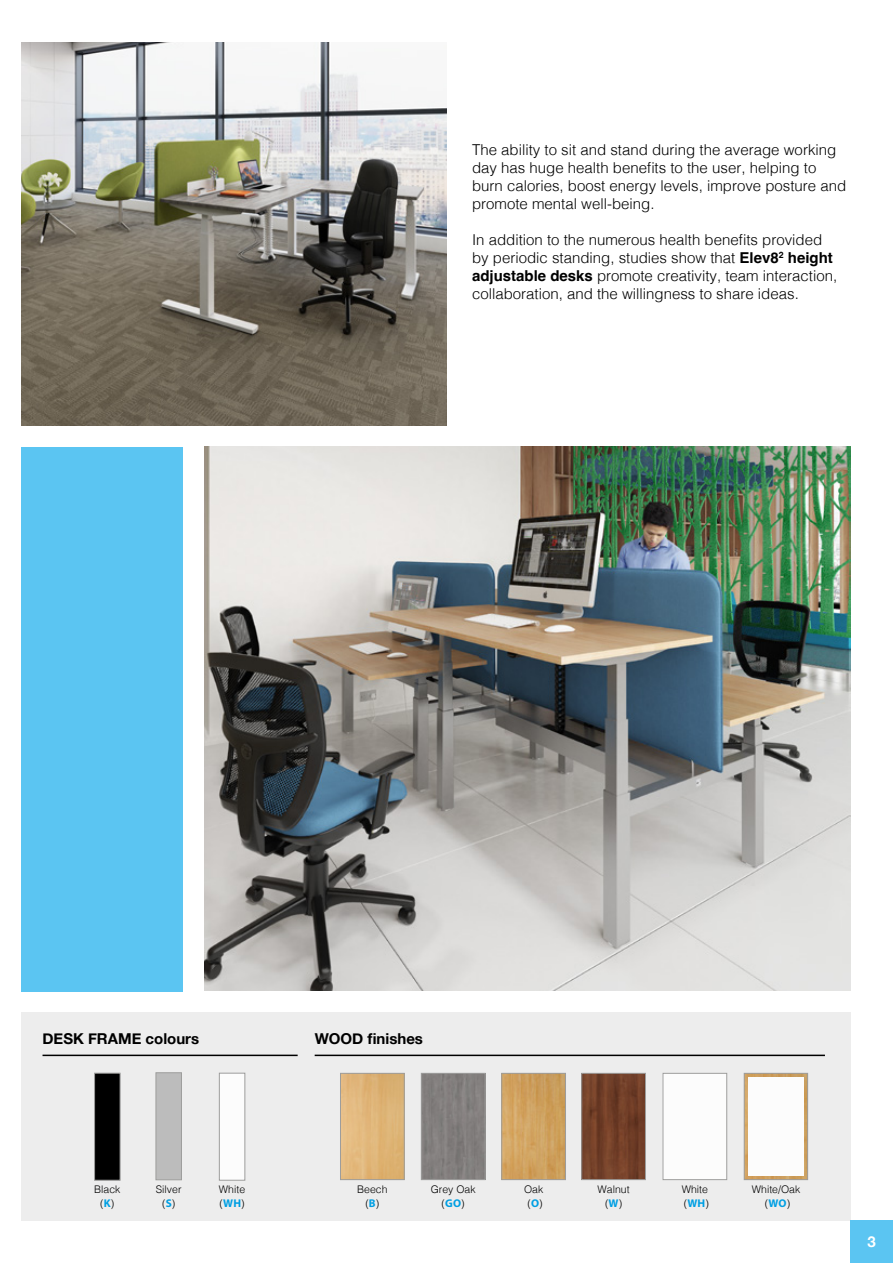
<style>
.page{position:relative;width:893px;height:1263px;background:#fff}
.page>*{position:absolute;margin:0;border:0;box-sizing:border-box;transform-origin:0 0}
.t1{font:300 15px/18px "Helvetica";color:#000}
.t2{font:700 15px "Helvetica Neue";color:#000}
.t3{font:700 15px "Helvetica Neue";color:#fff}
.t4{font:300 10.5px/13.5px "Helvetica";color:#000;text-align:center}
.s1{font-weight:700}
.s2{font-family:"Myriad Pro";font-weight:700;font-size:11.25px;color:#009fe3}
</style>
<div class="page">
<div style="left:21px;top:1012px;width:829px;height:208px;background:#ededed"></div>
<img style="left:746px;top:1075px;width:60px;height:103px">
<div style="left:744px;top:1073px;width:64px;height:107px;border:1px solid #9d9d9c"></div>
<div style="left:748px;top:1077px;width:56px;height:98px;background:#fcfcfc"></div>
<div style="left:21px;top:448px;width:162px;height:544px;background:#5bc5f2"></div>
<img style="left:342px;top:1075px;width:61px;height:103px">
<div style="left:340px;top:1073px;width:65px;height:107px;border:1px solid #9d9d9c"></div>
<img style="left:423px;top:1075px;width:60px;height:103px">
<div style="left:421px;top:1073px;width:64px;height:107px;border:1px solid #9d9d9c"></div>
<img style="left:503px;top:1075px;width:61px;height:103px">
<div style="left:501px;top:1073px;width:65px;height:107px;border:1px solid #9d9d9c"></div>
<img style="left:583px;top:1075px;width:61px;height:103px">
<div style="left:581px;top:1073px;width:65px;height:107px;border:1px solid #9d9d9c"></div>
<div style="left:665px;top:1075px;width:60px;height:103px;background:#fcfcfc"></div>
<div style="left:663px;top:1073px;width:64px;height:107px;border:1px solid #9d9d9c"></div>
<svg style="left:219px;top:1072px;width:27px;height:109px"></svg>
<svg style="left:155px;top:1072px;width:27px;height:108px;background:#babab9"></svg>
<svg style="left:94px;top:1072px;width:27px;height:109px;background:#131313"></svg>
<hr style="left:315px;top:1054px;width:510px;height:2px;background:#000">
<hr style="left:43px;top:1054px;width:255px;height:2px;background:#000">
<img style="left:21px;top:43px;width:425px;height:382px">
<img style="left:204px;top:446px;width:646px;height:545px">
<div style="left:850px;top:1220px;width:43px;height:43px;background:#5bc5f2"></div>
<p class="t1" style="left:472px;top:140px;width:376px">The ability to sit and stand during the average working day has huge health benefits to the user, helping to burn calories, boost energy levels, improve posture and promote mental well-being.</p>
<p class="t1" style="left:472px;top:230px;width:367px">In addition to the numerous health benefits provided by periodic standing, studies show that <span class="s1">Elev8</span><sup>2</sup> <span class="s1">height adjustable desks</span> promote creativity, team interaction, collaboration, and the willingness to share ideas.</p>
<p class="t2" style="left:43px;top:1026px;width:158px">DESK FRAME colours</p>
<p class="t2" style="left:315px;top:1026px;width:110px">WOOD finishes</p>
<p class="t4" style="left:94px;top:1182px;width:28px">Black (<span class="s2">K</span>)</p>
<p class="t4" style="left:156px;top:1182px;width:27px">Silver (<span class="s2">S</span>)</p>
<p class="t4" style="left:219px;top:1182px;width:28px;text-align:left">White (<span class="s2">WH</span>)</p>
<p class="t4" style="left:357px;top:1182px;width:32px">Beech (<span class="s2">B</span>)</p>
<p class="t4" style="left:431px;top:1182px;width:46px">Grey Oak (<span class="s2">GO</span>)</p>
<p class="t4" style="left:524px;top:1182px;width:21px">Oak (<span class="s2">O</span>)</p>
<p class="t4" style="left:598px;top:1182px;width:34px">Walnut (<span class="s2">W</span>)</p>
<p class="t4" style="left:682px;top:1182px;width:29px;text-align:left">White (<span class="s2">WH</span>)</p>
<p class="t4" style="left:752px;top:1182px;width:50px">White/Oak (<span class="s2">WO</span>)</p>
<p class="t3" style="left:867px;top:1230px;width:10px">3</p>
</div>
